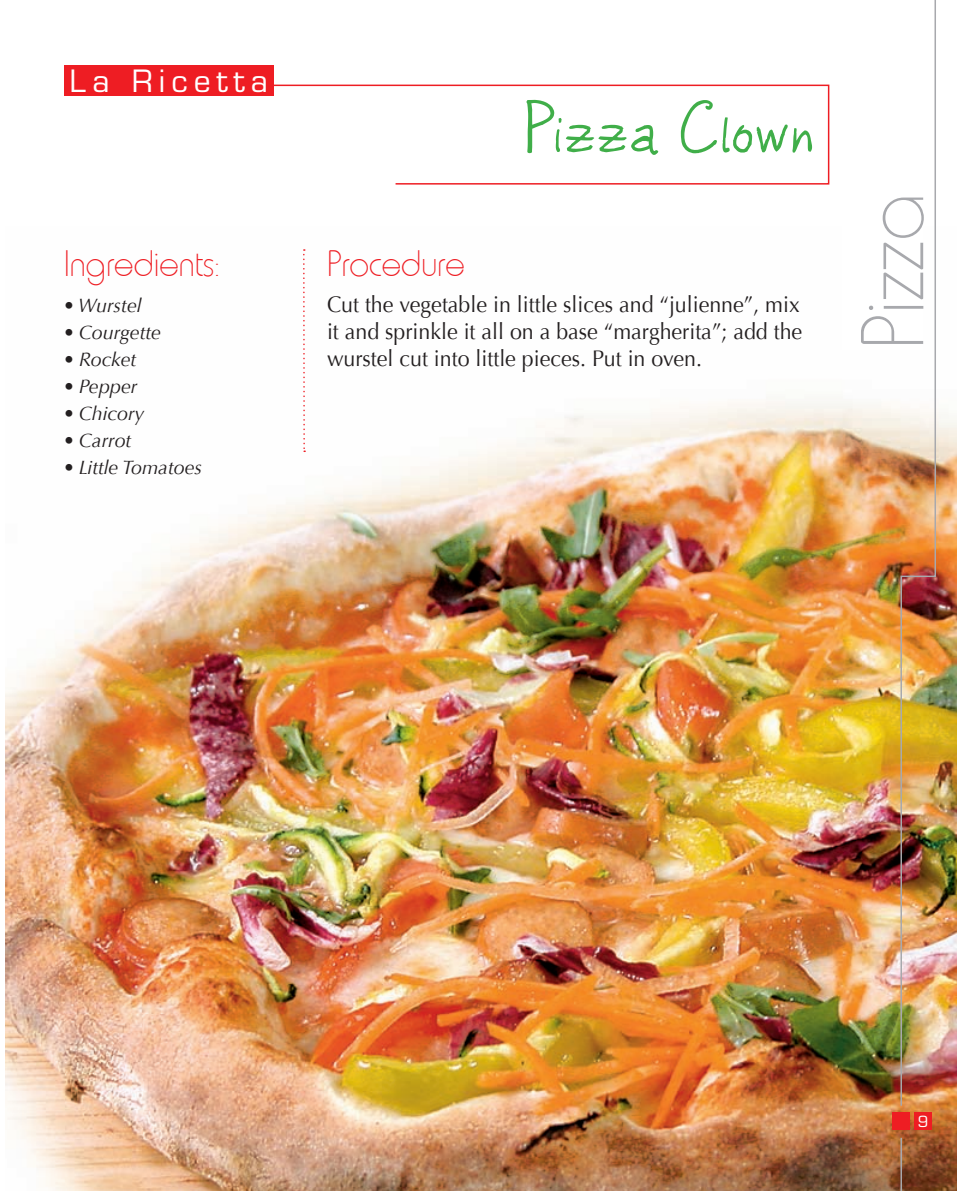
<style>
.page{position:relative;width:957px;height:1191px;background:#fff}
.page>*{position:absolute;margin:0;border:0;box-sizing:border-box;transform-origin:0 0}
.t1{font:100 90px "Hammer";color:#a8a9ad}
.t2{font:60px "juleswriting";color:#40ae49}
.t3{font:100 37.5px "Hammer";color:#ee1d23}
.t4{font:30px "Eurostile";letter-spacing:.2em;color:#fff}
.t5{font:22.5px/27px "Optima";color:#231f20;text-align:justify;scale:.95 1}
.t6{font:italic 19.5px "Optima";color:#231f20}
.t7{font:15px "Eurostile";color:#fff}
</style>
<div class="page">
<img style="left:5px;top:249px;width:952px;height:942px">
<div style="left:843px;top:193px;width:80px;height:156px;background:#fff"></div>
<div style="left:893px;top:1112px;width:17px;height:17px;background:#ee1d23"></div>
<div style="left:914px;top:1112px;width:17px;height:17px;background:#ee1d23"></div>
<hr style="left:900px;top:1137px;width:2px;height:54px;background:#a8a9ad">
<img style="left:899px;top:0;width:37px;height:1107px">
<svg style="left:228px;top:84px;width:602px;height:101px"></svg>
<div style="left:64px;top:65px;width:210px;height:30px;background:#ee1d23"></div>
<svg style="left:303px;top:249px;width:2px;height:203px"></svg>
<h3 class="t4" style="left:70px;top:70px;width:200px">La Ricetta</h3>
<h3 class="t3" style="left:64px;top:242px;width:157px">Ingredients:</h3>
<p class="t6" style="left:64px;top:293px;width:79px">• Wurstel</p>
<p class="t6" style="left:64px;top:320px;width:99px">• Courgette</p>
<p class="t6" style="left:64px;top:348px;width:74px">• Rocket</p>
<p class="t6" style="left:64px;top:375px;width:75px">• Pepper</p>
<p class="t6" style="left:64px;top:402px;width:82px">• Chicory</p>
<p class="t6" style="left:64px;top:429px;width:69px">• Carrot</p>
<p class="t6" style="left:64px;top:456px;width:140px">• Little Tomatoes</p>
<h2 class="t2" style="left:523px;top:115px;width:292px">Pizza Clown</h2>
<h3 class="t3" style="left:327px;top:242px;width:139px">Procedure</h3>
<p class="t5" style="left:327px;top:291px;width:502px">Cut the vegetable in little slices and “julienne”, mix it and sprinkle it all on a base “margherita”; add the wurstel cut into little pieces. Put in oven.</p>
<h1 class="t1" style="left:826px;top:346px;width:158px;rotate:-90deg">Pizza</h1>
<h1 class="t1" style="left:843px;top:349px;width:158px;rotate:-90deg">Pizza</h1>
<p class="t7" style="left:918px;top:1115px;width:12px">9</p>
</div>
